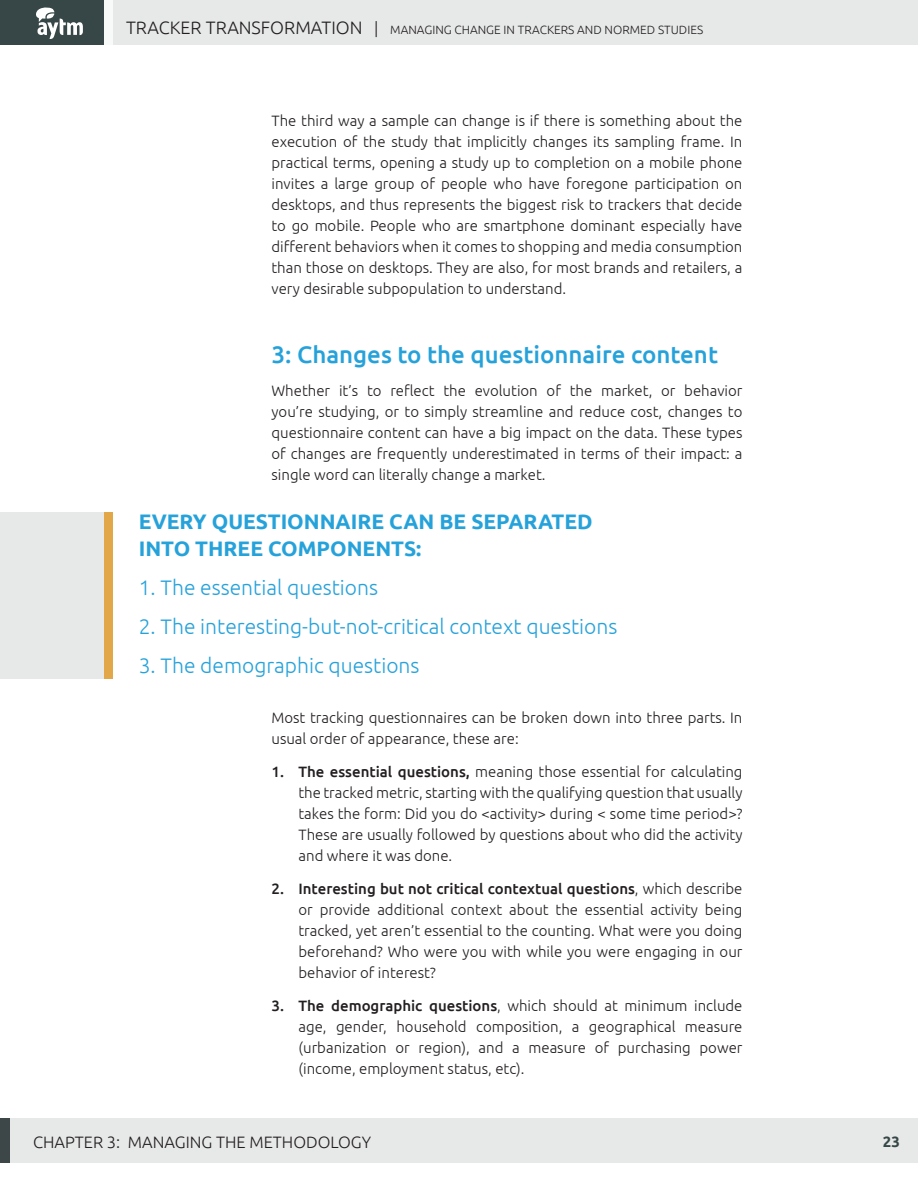
<style>
.page{position:relative;width:918px;height:1188px;background:#fff}
.page>*{position:absolute;margin:0;border:0;box-sizing:border-box;transform-origin:0 0}
.t1{font:500 24px "Ubuntu";color:#26a2db}
.t2{font:300 21px "Ubuntu";color:#26a2db}
.t3{font:700 21px/27px "Ubuntu";color:#26a2db}
.t4{font:300 16.5px "Ubuntu";color:#231f20}
.t5{font:300 15px/21px "Ubuntu";color:#231f20;text-align:justify}
.t6{font:700 15px "Ubuntu";color:#374747}
.t7{font:300 12px "Ubuntu";color:#231f20}
.s1{font-size:18px}
.s2{font-size:16.5px}
.s3{font-weight:500}
</style>
<div class="page">
<div style="left:104px;top:0;width:814px;height:44px;background:#e7e9e8"></div>
<div style="left:104px;top:0;width:9px;height:44px;background:#f8f9f9"></div>
<div style="left:0;top:0;width:104px;height:44px;background:#374747"></div>
<div style="left:0;top:1118px;width:918px;height:45px;background:#e7e9e8"></div>
<div style="left:0;top:1118px;width:9px;height:45px;background:#3d4748"></div>
<svg style="left:36px;top:7px;width:47px;height:32px"></svg>
<div style="left:104px;top:513px;width:9px;height:166px;background:#e2a749"></div>
<div style="left:0;top:513px;width:104px;height:166px;background:#e7e9e8"></div>
<p class="t7" style="left:126px;top:23px;width:579px"><span class="s1">TRACKER TRANSFORMATION</span> <span class="s2">|</span> MANAGING CHANGE IN TRACKERS AND NORMED STUDIES</p>
<p class="t5" style="left:272px;top:110px;width:473px">The third way a sample can change is if there is something about the execution of the study that implicitly changes its sampling frame. In practical terms, opening a study up to completion on a mobile phone invites a large group of people who have foregone participation on desktops, and thus represents the biggest risk to trackers that decide to go mobile. People who are smartphone dominant especially have different behaviors when it comes to shopping and media consumption than those on desktops. They are also, for most brands and retailers, a very desirable subpopulation to understand.</p>
<h1 class="t1" style="left:272px;top:340px;width:448px">3: Changes to the questionnaire content</h1>
<p class="t5" style="left:272px;top:380px;width:473px">Whether it’s to reflect the evolution of the market, or behavior you’re studying, or to simply streamline and reduce cost, changes to questionnaire content can have a big impact on the data. These types of changes are frequently underestimated in terms of their impact: a single word can literally change a market.</p>
<h2 class="t3" style="left:139px;top:508px;width:455px">EVERY QUESTIONNAIRE CAN BE SEPARATED<br>INTO THREE COMPONENTS:</h2>
<h2 class="t2" style="left:139px;top:575px;width:241px">1. The essential questions</h2>
<h2 class="t2" style="left:139px;top:614px;width:480px">2. The interesting-but-not-critical context questions</h2>
<h2 class="t2" style="left:139px;top:653px;width:282px">3. The demographic questions</h2>
<p class="t5" style="left:272px;top:707px;width:473px">Most tracking questionnaires can be broken down into three parts. In usual order of appearance, these are:</p>
<p class="t5" style="left:298px;top:761px;width:446px;text-indent:-27px"><span class="s3">1. The essential questions,</span> meaning those essential for calculating the tracked metric, starting with the qualifying question that usually takes the form: Did you do &lt;activity&gt; during &lt; some time period&gt;?<br>These are usually followed by questions about who did the activity and where it was done.</p>
<p class="t5" style="left:298px;top:878px;width:446px;text-indent:-27px"><span class="s3">2. Interesting but not critical contextual questions</span>, which describe or provide additional context about the essential activity being tracked, yet aren’t essential to the counting. What were you doing beforehand? Who were you with while you were engaging in our behavior of interest?</p>
<p class="t5" style="left:298px;top:995px;width:446px;text-indent:-27px"><span class="s3">3. The demographic questions</span>, which should at minimum include age, gender, household composition, a geographical measure (urbanization or region), and a measure of purchasing power (income, employment status, etc).</p>
<p class="t4" style="left:33px;top:1133px;width:340px">CHAPTER 3: MANAGING THE METHODOLOGY</p>
<p class="t6" style="left:883px;top:1133px;width:19px">23</p>
</div>
